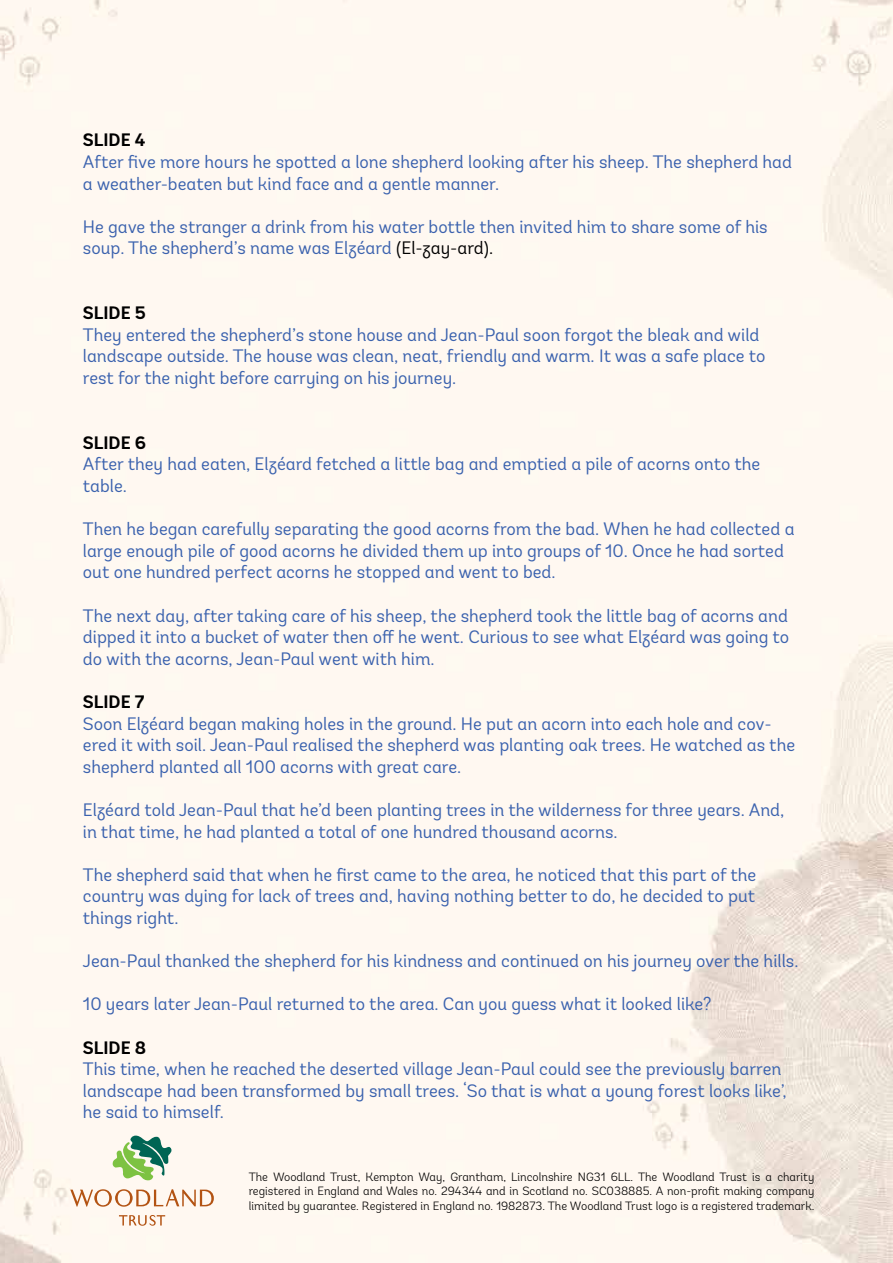
<style>
.page{position:relative;width:893px;height:1263px;background:#fff}
.page>*{position:absolute;margin:0;border:0;box-sizing:border-box;transform-origin:0 0}
.t1{font:18px/21.6px "Andes";color:#3b62ae}
.t2{font:700 18px "Andes";color:#000}
.t3{font:300 12px/14.4px "Andes";color:#000;text-align:justify}
.s1{color:#000}
</style>
<div class="page">
<img style="left:0;top:0;width:893px;height:1263px">
<svg style="left:112px;top:1135px;width:59px;height:45px"></svg>
<svg style="left:70px;top:1189px;width:144px;height:18px"></svg>
<svg style="left:119px;top:1215px;width:46px;height:11px"></svg>
<p class="t2" style="left:83px;top:129px;width:64px">SLIDE 4</p>
<p class="t1" style="left:83px;top:151px;width:711px">After five more hours he spotted a lone shepherd looking after his sheep. The shepherd had a weather-beaten but kind face and a gentle manner.</p>
<p class="t1" style="left:83px;top:216px;width:686px">He gave the stranger a drink from his water bottle then invited him to share some of his soup. The shepherd’s name was Elzéard <span class="s1">(El-zay-ard).</span></p>
<p class="t2" style="left:83px;top:302px;width:64px">SLIDE 5</p>
<p class="t1" style="left:83px;top:324px;width:684px">They entered the shepherd’s stone house and Jean-Paul soon forgot the bleak and wild landscape outside. The house was clean, neat, friendly and warm. It was a safe place to rest for the night before carrying on his journey.</p>
<p class="t2" style="left:83px;top:431px;width:65px">SLIDE 6</p>
<p class="t1" style="left:83px;top:453px;width:679px">After they had eaten, Elzéard fetched a little bag and emptied a pile of acorns onto the table.</p>
<p class="t1" style="left:83px;top:518px;width:713px">Then he began carefully separating the good acorns from the bad. When he had collected a large enough pile of good acorns he divided them up into groups of 10. Once he had sorted out one hundred perfect acorns he stopped and went to bed.</p>
<p class="t1" style="left:83px;top:605px;width:708px;text-align:justify">The next day, after taking care of his sheep, the shepherd took the little bag of acorns and dipped it into a bucket of water then off he went. Curious to see what Elzéard was going to do with the acorns, Jean-Paul went with him.</p>
<p class="t2" style="left:83px;top:691px;width:63px">SLIDE 7</p>
<p class="t1" style="left:83px;top:713px;width:714px">Soon Elzéard began making holes in the ground. He put an acorn into each hole and cov&shy;ered it with soil. Jean-Paul realised the shepherd was planting oak trees. He watched as the shepherd planted all 100 acorns with great care.</p>
<p class="t1" style="left:83px;top:799px;width:703px">Elzéard told Jean-Paul that he’d been planting trees in the wilderness for three years. And, in that time, he had planted a total of one hundred thousand acorns.</p>
<p class="t1" style="left:83px;top:864px;width:675px;text-align:justify">The shepherd said that when he first came to the area, he noticed that this part of the country was dying for lack of trees and, having nothing better to do, he decided to put things right.</p>
<p class="t1" style="left:83px;top:950px;width:717px">Jean-Paul thanked the shepherd for his kindness and continued on his journey over the hills.</p>
<p class="t1" style="left:83px;top:993px;width:630px">10 years later Jean-Paul returned to the area. Can you guess what it looked like?</p>
<p class="t2" style="left:83px;top:1036px;width:65px">SLIDE 8</p>
<p class="t1" style="left:83px;top:1058px;width:705px">This time, when he reached the deserted village Jean-Paul could see the previously barren landscape had been transformed by small trees. ‘So that is what a young forest looks like’, he said to himself.</p>
<p class="t3" style="left:249px;top:1169px;width:567px">The Woodland Trust, Kempton Way, Grantham, Lincolnshire NG31 6LL. The Woodland Trust is a charity registered in England and Wales no. 294344 and in Scotland no. SC038885. A non-profit making company limited by guarantee. Registered in England no. 1982873. The Woodland Trust logo is a registered trademark.</p>
</div>
